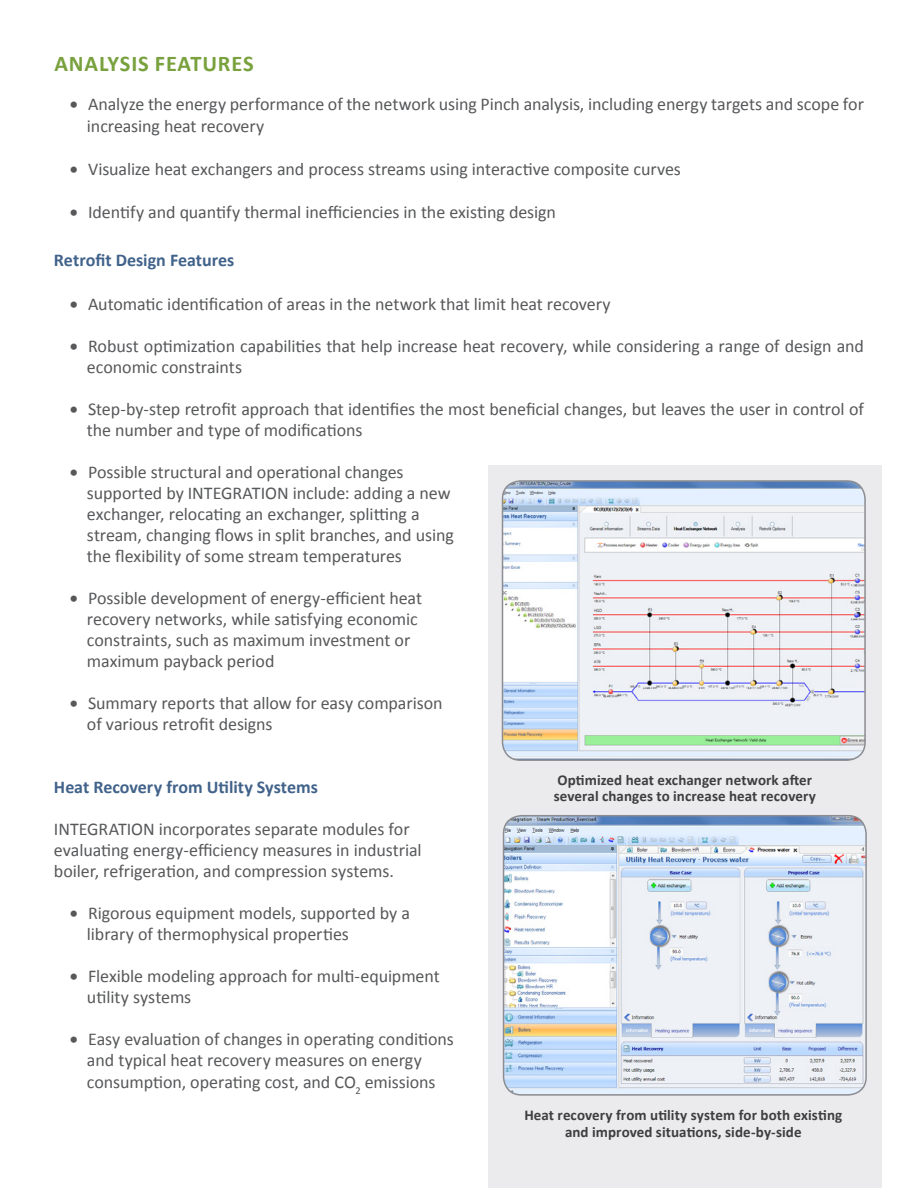
<style>
.page{position:relative;width:918px;height:1188px;background:#fff}
.page>*{position:absolute;margin:0;border:0;box-sizing:border-box;transform-origin:0 0}
.Titre_3{font:700 22.5px "Calibri";letter-spacing:.04em;color:#79a13e}
.t1{font:18px/21px "Calibri";letter-spacing:-.005em;color:#57585a}
.t2{font:700 18px "Calibri";color:#41628a}
.t3{font:700 15px/16.5px "Calibri";letter-spacing:.005em;color:#3e3e3f}
.s1{font-family:"Lucida Sans Unicode"}
</style>
<div class="page">
<div style="left:488px;top:465px;width:393px;height:723px;background:#ebebed"></div>
<img style="left:503px;top:481px;width:362px;height:279px">
<div style="left:502px;top:480px;width:364px;height:281px;border:2px solid #8c8d91;border-radius:18px"></div>
<img style="left:504px;top:816px;width:362px;height:279px">
<div style="left:503px;top:815px;width:364px;height:281px;border:2px solid #8c8d91;border-radius:18px"></div>
<h3 class="Titre_3" style="left:54px;top:49px;width:201px">ANALYSIS FEATURES</h3>
<p class="t1" style="left:87px;top:94px;width:779px;line-height:21.6px;text-indent:-18px"><span class="s1">∙</span> Analyze the energy performance of the network using Pinch analysis, including energy targets and scope for increasing heat recovery</p>
<p class="t1" style="left:69px;top:159px;width:614px"><span class="s1">∙</span> Visualize heat exchangers and process streams using interactive composite curves</p>
<p class="t1" style="left:69px;top:202px;width:489px"><span class="s1">∙</span> Identify and quantify thermal inefficiencies in the existing design</p>
<p class="t2" style="left:54px;top:249px;width:182px">Retrofit Design Features</p>
<p class="t1" style="left:69px;top:293px;width:543px"><span class="s1">∙</span> Automatic identification of areas in the network that limit heat recovery</p>
<p class="t1" style="left:87px;top:336px;width:779px;text-indent:-18px"><span class="s1">∙</span> Robust optimization capabilities that help increase heat recovery, while considering a range of design and economic constraints</p>
<p class="t1" style="left:87px;top:399px;width:778px;text-indent:-18px"><span class="s1">∙</span> Step-by-step retrofit approach that identifies the most beneficial changes, but leaves the user in control of the number and type of modifications</p>
<p class="t1" style="left:87px;top:462px;width:368px;text-indent:-18px"><span class="s1">∙</span> Possible structural and operational changes supported by INTEGRATION include: adding a new exchanger, relocating an exchanger, splitting a stream, changing flows in split branches, and using the flexibility of some stream temperatures</p>
<p class="t1" style="left:87px;top:588px;width:337px;text-indent:-18px"><span class="s1">∙</span> Possible development of energy-efficient heat recovery networks, while satisfying economic constraints, such as maximum investment or maximum payback period</p>
<p class="t1" style="left:87px;top:693px;width:357px;text-indent:-18px"><span class="s1">∙</span> Summary reports that allow for easy comparison of various retrofit designs</p>
<p class="t2" style="left:54px;top:776px;width:265px">Heat Recovery from Utility Systems</p>
<p class="t1" style="left:54px;top:819px;width:369px">INTEGRATION incorporates separate modules for evaluating energy-efficiency measures in industrial boiler, refrigeration, and compression systems.</p>
<p class="t1" style="left:87px;top:903px;width:325px;text-indent:-18px"><span class="s1">∙</span> Rigorous equipment models, supported by a library of thermophysical properties</p>
<p class="t1" style="left:87px;top:966px;width:354px;text-indent:-18px"><span class="s1">∙</span> Flexible modeling approach for multi-equipment utility systems</p>
<p class="t1" style="left:87px;top:1029px;width:369px;text-indent:-18px"><span class="s1">∙</span> Easy evaluation of changes in operating conditions and typical heat recovery measures on energy consumption, operating cost, and CO<sub>2</sub> emissions</p>
<p class="t3" style="left:554px;top:771px;width:264px">Optimized heat exchanger network after several changes to increase heat recovery</p>
<p class="t3" style="left:524px;top:1107px;width:319px;text-align:center">Heat recovery from utility system for both existing and improved situations, side-by-side</p>
</div>
